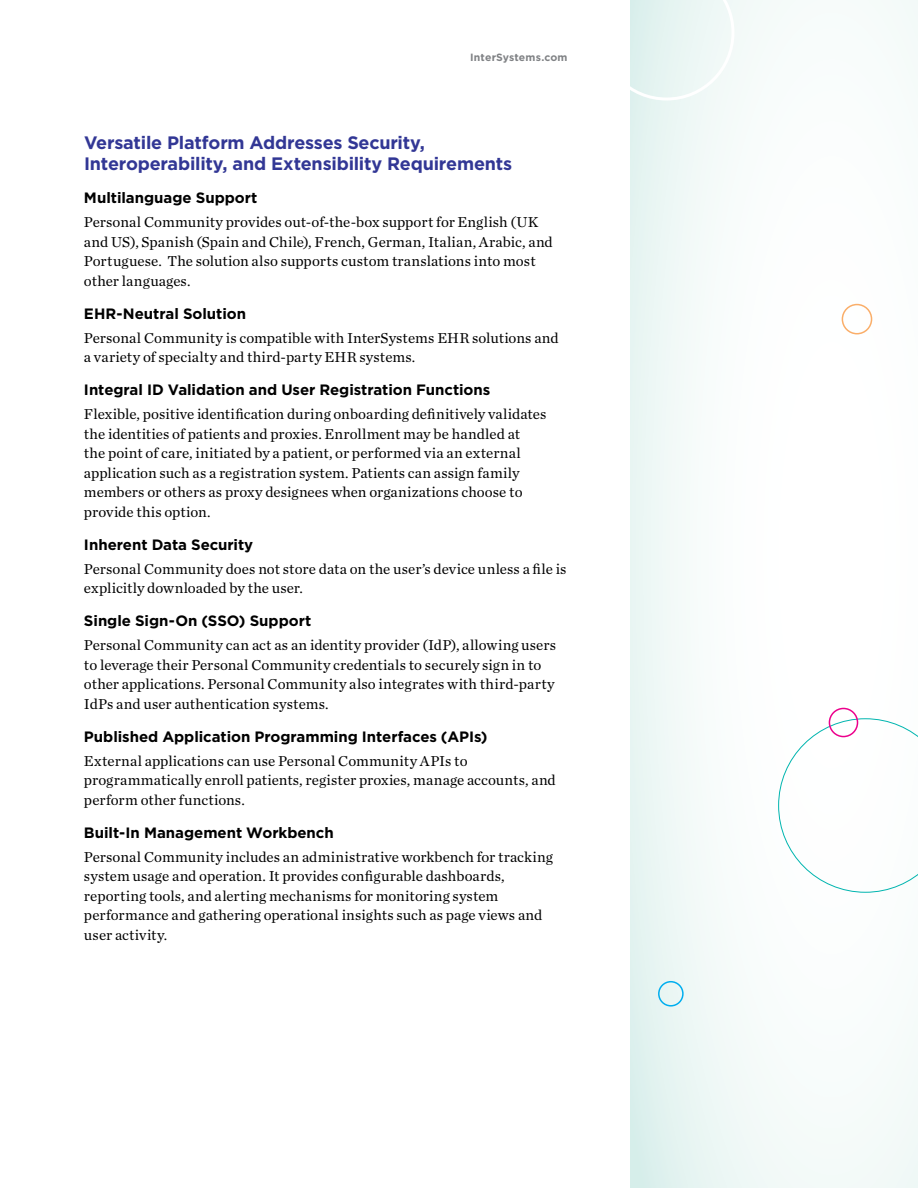
<style>
.page{position:relative;width:918px;height:1188px;background:#fff}
.page>*{position:absolute;margin:0;border:0;box-sizing:border-box;transform-origin:0 0}
.t1{font:700 18px/21px "Gotham";letter-spacing:-.01em;color:#323795}
.t2{font:15px/19.5px "Chronicle Text G1";letter-spacing:.005em;color:#000}
.t3{font:700 15px "Gotham";letter-spacing:-.005em;color:#000}
.t4{font:700 10.5px "Gotham";letter-spacing:.015em;color:#808285}
</style>
<div class="page">
<div style="left:630px;top:0;width:288px;height:1188px;background:linear-gradient(to right,#edf7f5,#fff)"></div>
<svg style="left:630px;top:0;width:104px;height:101px"></svg>
<div style="left:842px;top:304px;width:30px;height:30px;border:2px solid #faae69;border-radius:50%"></div>
<div style="left:658px;top:981px;width:26px;height:26px;border:2px solid #00aeef;border-radius:50%"></div>
<svg style="left:778px;top:718px;width:140px;height:175px"></svg>
<div style="left:829px;top:708px;width:29px;height:29px;border:2px solid #ec008c;border-radius:50%"></div>
<p class="t4" style="left:470px;top:50px;width:99px">InterSystems.com</p>
<p class="t1" style="left:84px;top:132px;width:430px">Versatile Platform Addresses Security,<br>Interoperability, and Extensibility Requirements</p>
<p class="t3" style="left:84px;top:188px;width:175px">Multilanguage Support</p>
<p class="t2" style="left:84px;top:212px;width:470px">Personal Community provides out-of-the-box support for English (UK and US), Spanish (Spain and Chile), French, German, Italian, Arabic, and Portuguese. The solution also supports custom translations into most other languages.</p>
<p class="t3" style="left:84px;top:304px;width:164px">EHR-Neutral Solution</p>
<p class="t2" style="left:84px;top:327px;width:476px">Personal Community is compatible with InterSystems EHR solutions and a variety of specialty and third-party EHR systems.</p>
<p class="t3" style="left:84px;top:380px;width:408px">Integral ID Validation and User Registration Functions</p>
<p class="t2" style="left:84px;top:404px;width:464px">Flexible, positive identification during onboarding definitively validates the identities of patients and proxies. Enrollment may be handled at<br>the point of care, initiated by a patient, or performed via an external application such as a registration system. Patients can assign family members or others as proxy designees when organizations choose to provide this option.</p>
<p class="t3" style="left:84px;top:535px;width:171px">Inherent Data Security</p>
<p class="t2" style="left:84px;top:558px;width:484px">Personal Community does not store data on the user’s device unless a file is explicitly downloaded by the user.</p>
<p class="t3" style="left:84px;top:611px;width:229px">Single Sign-On (SSO) Support</p>
<p class="t2" style="left:84px;top:635px;width:474px">Personal Community can act as an identity provider (IdP), allowing users to leverage their Personal Community credentials to securely sign in to other applications. Personal Community also integrates with third-party IdPs and user authentication systems.</p>
<p class="t3" style="left:84px;top:727px;width:405px">Published Application Programming Interfaces (APIs)</p>
<p class="t2" style="left:84px;top:750px;width:473px">External applications can use Personal Community APIs to programmatically enroll patients, register proxies, manage accounts, and perform other functions.</p>
<p class="t3" style="left:84px;top:823px;width:251px">Built-In Management Workbench</p>
<p class="t2" style="left:84px;top:846px;width:471px">Personal Community includes an administrative workbench for tracking system usage and operation. It provides configurable dashboards, reporting tools, and alerting mechanisms for monitoring system performance and gathering operational insights such as page views and user activity.</p>
</div>
